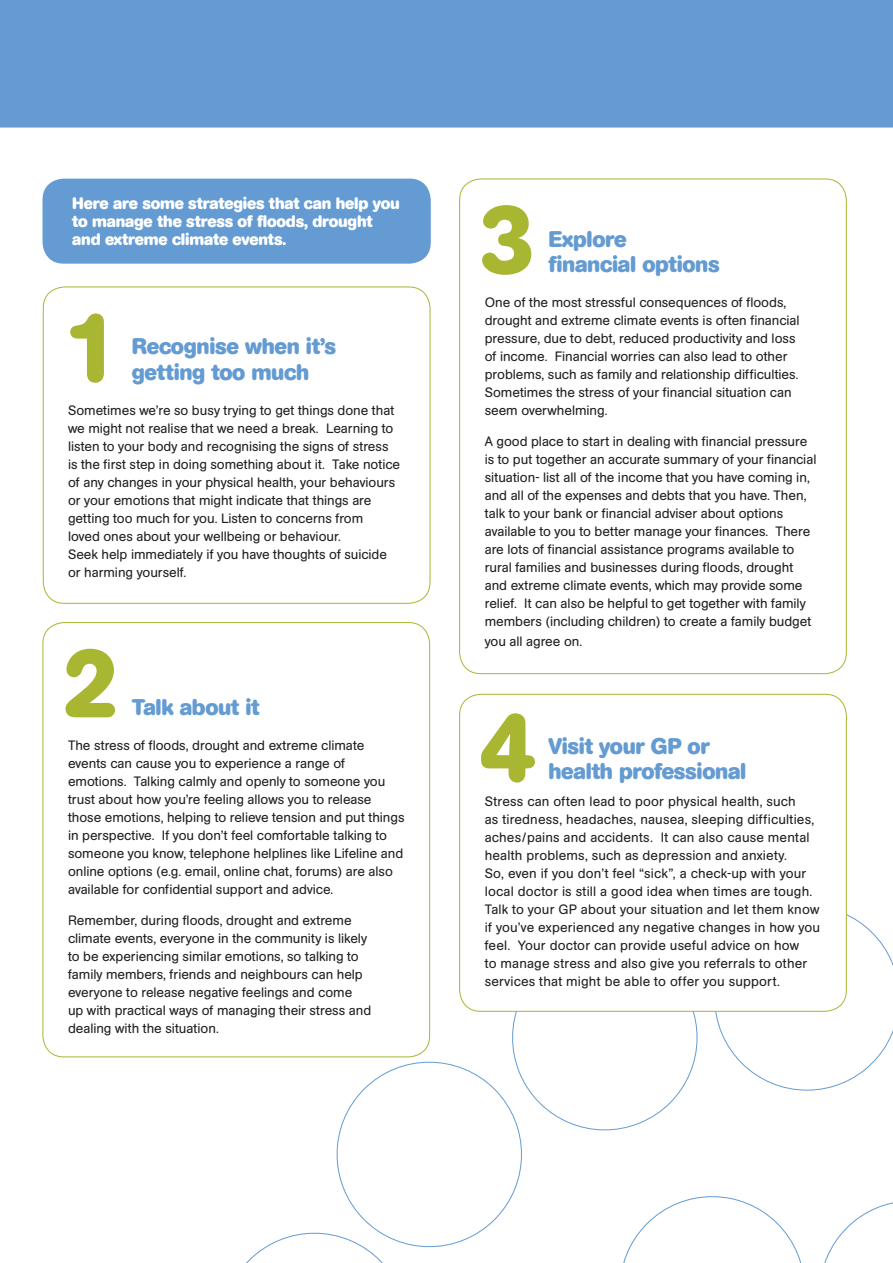
<style>
.page{position:relative;width:893px;height:1263px;background:#649bd2}
.page>*{position:absolute;margin:0;border:0;box-sizing:border-box;transform-origin:0 0}
.heading_1{font:700 96.45px "AG Book Rounded";color:#a9b632}
.tools_heading{font:700 22.5px/25.5px "AG Book Rounded";letter-spacing:-.015em;color:#649bd2}
.Bullet_header_1{font:700 16.5px/18px "AG Book Rounded";letter-spacing:-.015em;color:#fff}
.body{font:13.5px/18px "AG Book Rounded";letter-spacing:-.005em;color:#231f20}
.Body_text{font:13.5px/18px "AG Book Rounded";letter-spacing:.01em;color:#231f20}
</style>
<div class="page">
<div style="left:0;top:128px;width:893px;height:1135px;background:#fff"></div>
<div style="left:209px;top:905px;width:684px;height:358px;background:#fff"></div>
<div style="left:43px;top:287px;width:387px;height:316px;background:#fff;border-radius:21px"></div>
<div style="left:43px;top:287px;width:387px;height:317px;border:1px solid #a9b632;border-radius:21px"></div>
<div style="left:43px;top:622px;width:387px;height:435px;background:#fff;border-radius:21px"></div>
<div style="left:460px;top:179px;width:386px;height:495px;background:#fff;border-radius:21px"></div>
<div style="left:460px;top:694px;width:386px;height:317px;background:#fff;border-radius:21px"></div>
<div style="left:459px;top:694px;width:388px;height:318px;border:1px solid #a9b632;border-radius:21px"></div>
<div style="left:43px;top:179px;width:388px;height:85px;background:#649bd2;border-radius:21px"></div>
<p class="Bullet_header_1" style="left:72px;top:195px;width:329px">Here are some strategies that can help you to manage the stress of floods, drought and extreme climate events.</p>
<p class="heading_1" style="left:62px;top:292px;width:60px">1</p>
<p class="tools_heading" style="left:132px;top:334px;width:206px">Recognise when it’s getting too much</p>
<p class="body" style="left:68px;top:401px;width:334px">Sometimes we’re so busy trying to get things done that we might not realise that we need a break. Learning to listen to your body and recognising the signs of stress is the first step in doing something about it. Take notice of any changes in your physical health, your behaviours or your emotions that might indicate that things are getting too much for you. Listen to concerns from<br>loved ones about your wellbeing or behaviour.<br>Seek help immediately if you have thoughts of suicide or harming yourself.</p>
<p class="heading_1" style="left:62px;top:628px;width:60px">2</p>
<p class="tools_heading" style="left:132px;top:695px;width:129px">Talk about it</p>
<p class="body" style="left:68px;top:737px;width:338px">The stress of floods, drought and extreme climate events can cause you to experience a range of emotions. Talking calmly and openly to someone you trust about how you’re feeling allows you to release those emotions, helping to relieve tension and put things in perspective. If you don’t feel comfortable talking to someone you know, telephone helplines like Lifeline and online options (e.g. email, online chat, forums) are also available for confidential support and advice.</p>
<p class="body" style="left:68px;top:911px;width:305px">Remember, during floods, drought and extreme climate events, everyone in the community is likely to be experiencing similar emotions, so talking to family members, friends and neighbours can help everyone to release negative feelings and come<br>up with practical ways of managing their stress and dealing with the situation.</p>
<p class="heading_1" style="left:478px;top:184px;width:60px">3</p>
<p class="tools_heading" style="left:548px;top:227px;width:173px">Explore financial options</p>
<p class="body" style="left:485px;top:294px;width:316px">One of the most stressful consequences of floods, drought and extreme climate events is often financial pressure, due to debt, reduced productivity and loss of income. Financial worries can also lead to other problems, such as family and relationship difficulties.<br>Sometimes the stress of your financial situation can seem overwhelming.</p>
<p class="body" style="left:485px;top:432px;width:333px">A good place to start in dealing with financial pressure is to put together an accurate summary of your financial situation- list all of the income that you have coming in, and all of the expenses and debts that you have. Then, talk to your bank or financial adviser about options available to you to better manage your finances. There are lots of financial assistance programs available to rural families and businesses during floods, drought and extreme climate events, which may provide some relief. It can also be helpful to get together with family members (including children) to create a family budget</p>
<p class="body" style="left:485px;top:632px;width:99px">you all agree on.</p>
<p class="heading_1" style="left:478px;top:692px;width:60px">4</p>
<p class="tools_heading" style="left:548px;top:734px;width:199px">Visit your GP or health professional</p>
<p class="Body_text" style="left:485px;top:793px;width:337px">Stress can often lead to poor physical health, such<br>as tiredness, headaches, nausea, sleeping difficulties, aches/pains and accidents. It can also cause mental health problems, such as depression and anxiety.<br>So, even if you don’t feel “sick”, a check-up with your local doctor is still a good idea when times are tough.<br>Talk to your GP about your situation and let them know if you’ve experienced any negative changes in how you feel. Your doctor can provide useful advice on how<br>to manage stress and also give you referrals to other services that might be able to offer you support.</p>
</div>
